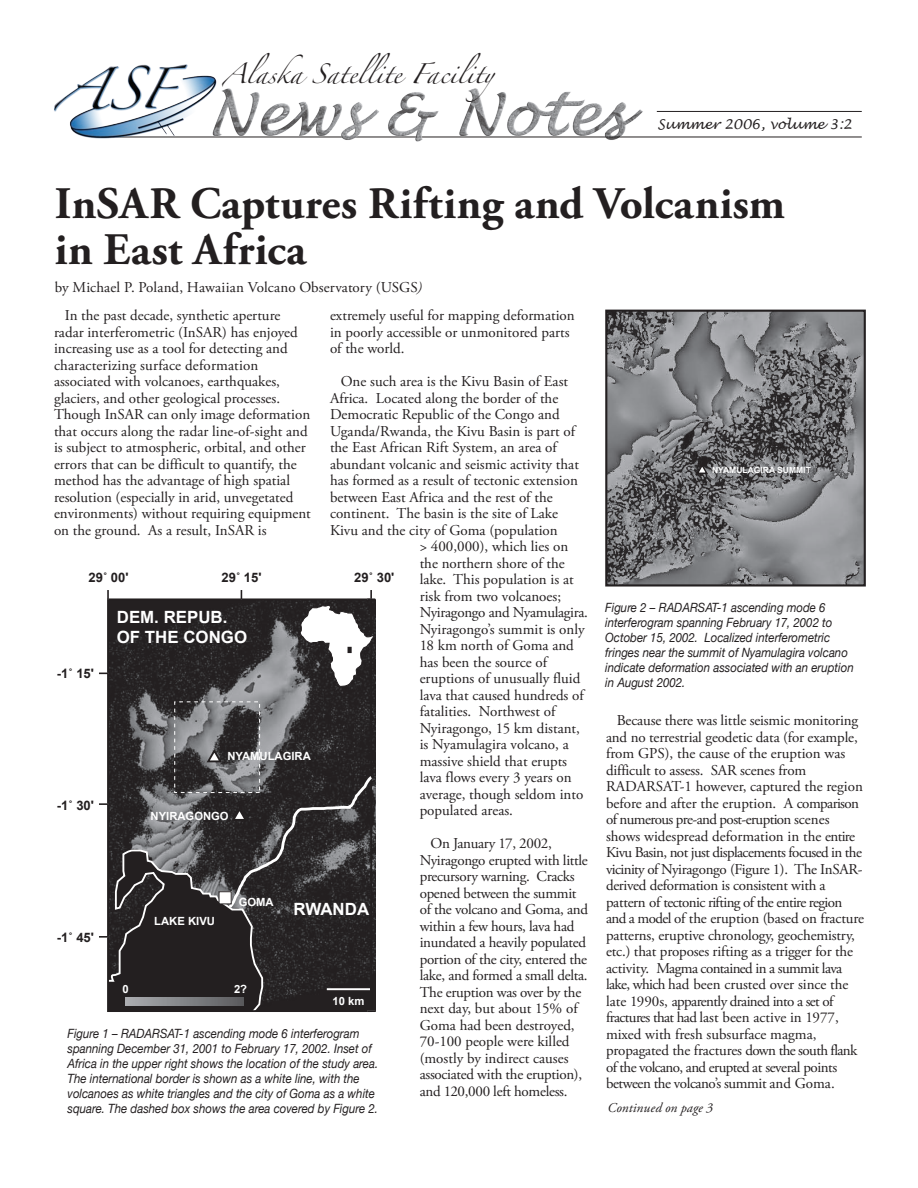
<style>
.page{position:relative;width:918px;height:1188px;background:#fff}
.page>*{position:absolute;margin:0;border:0;box-sizing:border-box;transform-origin:0 0}
.t1{font:700 45px/46px "Adobe Garamond Pro";letter-spacing:.01em;color:#231f20}
.t2{font:18px "Zapfino";color:#231f20}
.t3{font:700 16.95px/20.2px "Arial";color:#fff}
.t4{font:15px/16.5px "Adobe Garamond Pro";color:#231f20}
.t5{font:15px/16.5px "Adobe Garamond Pro";letter-spacing:-.02em;color:#231f20}
.t6{font:italic 13.5px "Lucida Handwriting";color:#231f20}
.t7{font:italic 13.5px "Adobe Garamond Pro";letter-spacing:.01em;color:#231f20}
.t8{font:700 13.05px "Arial";color:#231f20}
.t9{font:italic 12.75px/15px "Helvetica Neue";color:#231f20;scale:.9 1}
.t10{font:700 11.25px "Arial";color:#fff}
.t11{font:700 8.55px "Arial";color:#fff}
.t12{font:700 8.55px "Arial";color:#231f20}
.s1{font-style:italic}
</style>
<div class="page">
<hr style="left:101px;top:137px;width:761px;height:1px;background:#231f20">
<hr style="left:657px;top:111px;width:205px;height:1px;background:#231f20">
<img style="left:229px;top:88px;width:418px;height:54px">
<img style="left:54px;top:64px;width:175px;height:75px">
<div style="left:604px;top:306px;width:265px;height:283px;background:linear-gradient(to right,#fff,#fff)"></div>
<img style="left:608px;top:313px;width:255px;height:271px">
<div style="left:605px;top:310px;width:261px;height:277px;border:2px solid #231f20"></div>
<svg style="left:695px;top:462px;width:14px;height:13px"></svg>
<img style="left:110px;top:601px;width:265px;height:173px">
<svg style="left:107px;top:590px;width:2px;height:9px"></svg>
<svg style="left:205px;top:747px;width:19px;height:16px"></svg>
<div style="left:174px;top:701px;width:86px;height:92px;border:1px dashed #fff"></div>
<svg style="left:298px;top:590px;width:77px;height:97px"></svg>
<svg style="left:99px;top:774px;width:276px;height:238px;background:#403d3e"></svg>
<p class="t2" style="left:223px;top:66px;width:291px">Alaska Satellite Facility</p>
<p class="t6" style="left:657px;top:116px;width:196px">Summer 2006, volume 3:2</p>
<h1 class="t1" style="left:55px;top:181px;width:732px">InSAR Captures Rifting and Volcanism in East Africa</h1>
<p class="t4" style="left:55px;top:280px;width:369px">by Michael P. Poland, Hawaiian Volcano Observatory (USGS<span class="s1">)</span></p>
<p class="t4" style="left:54px;top:308px;width:258px;text-indent:11px">In the past decade, synthetic aperture radar interferometric (InSAR) has enjoyed increasing use as a tool for detecting and characterizing surface deformation associated with volcanoes, earthquakes, glaciers, and other geological processes.<br>Though InSAR can only image deformation that occurs along the radar line-of-sight and is subject to atmospheric, orbital, and other errors that can be difficult to quantify, the method has the advantage of high spatial resolution (especially in arid, unvegetated environments) without requiring equipment on the ground. As a result, InSAR is</p>
<p class="t4" style="left:330px;top:308px;width:246px">extremely useful for mapping deformation in poorly accessible or unmonitored parts of the world.</p>
<p class="t4" style="left:341px;top:374px;width:229px">One such area is the Kivu Basin of East</p>
<p class="t4" style="left:330px;top:390px;width:230px">Africa. Located along the border of the</p>
<p class="t4" style="left:330px;top:407px;width:231px">Democratic Republic of the Congo and</p>
<p class="t4" style="left:330px;top:423px;width:247px">Uganda/Rwanda, the Kivu Basin is part of</p>
<p class="t4" style="left:330px;top:440px;width:228px">the East African Rift System, an area of</p>
<p class="t4" style="left:330px;top:456px;width:250px">abundant volcanic and seismic activity that</p>
<p class="t4" style="left:330px;top:473px;width:249px">has formed as a result of tectonic extension</p>
<p class="t4" style="left:330px;top:489px;width:224px">between East Africa and the rest of the</p>
<p class="t4" style="left:330px;top:506px;width:230px">continent. The basin is the site of Lake</p>
<p class="t4" style="left:330px;top:522px;width:229px">Kivu and the city of Goma (population</p>
<p class="t4" style="left:420px;top:539px;width:150px">&gt; 400,000), which lies on</p>
<p class="t4" style="left:420px;top:555px;width:147px">the northern shore of the</p>
<p class="t4" style="left:420px;top:572px;width:156px">lake. This population is at</p>
<p class="t4" style="left:420px;top:588px;width:143px">risk from two volcanoes;</p>
<p class="t5" style="left:420px;top:605px;width:170px">Nyiragongo and Nyamulagira.</p>
<p class="t4" style="left:420px;top:621px;width:166px">Nyiragongo’s summit is only</p>
<p class="t4" style="left:420px;top:638px;width:156px">18 km north of Goma and</p>
<p class="t4" style="left:420px;top:654px;width:129px">has been the source of</p>
<p class="t4" style="left:420px;top:671px;width:162px">eruptions of unusually fluid</p>
<p class="t4" style="left:420px;top:687px;width:166px">lava that caused hundreds of</p>
<p class="t4" style="left:420px;top:704px;width:137px">fatalities. Northwest of</p>
<p class="t4" style="left:420px;top:720px;width:162px">Nyiragongo, 15 km distant,</p>
<p class="t4" style="left:420px;top:737px;width:151px">is Nyamulagira volcano, a</p>
<p class="t4" style="left:420px;top:753px;width:149px">massive shield that erupts</p>
<p class="t4" style="left:420px;top:770px;width:153px">lava flows every 3 years on</p>
<p class="t4" style="left:420px;top:786px;width:165px">average, though seldom into</p>
<p class="t4" style="left:420px;top:803px;width:95px">populated areas.</p>
<p class="t5" style="left:420px;top:836px;width:170px;text-indent:11px">On January 17, 2002,<br>Nyiragongo erupted with little precursory warning. Cracks opened between the summit of the volcano and Goma, and within a few hours, lava had inundated a heavily populated portion of the city, entered the lake, and formed a small delta.<br>The eruption was over by the next day, but about 15% of<br>Goma had been destroyed,<br>70-100 people were killed (mostly by indirect causes associated with the eruption), and 120,000 left homeless.</p>
<p class="t8" style="left:88px;top:570px;width:42px">29˚ 00'</p>
<p class="t8" style="left:221px;top:570px;width:42px">29˚ 15'</p>
<p class="t8" style="left:354px;top:570px;width:42px">29˚ 30'</p>
<p class="t3" style="left:117px;top:607px;width:132px">DEM. REPUB.<br>OF THE CONGO</p>
<p class="t8" style="left:57px;top:666px;width:39px">-1˚ 15'</p>
<p class="t12" style="left:538px;top:727px;width:35px">Figure 2</p>
<p class="t10" style="left:227px;top:750px;width:85px">NYAMULAGIRA</p>
<p class="t8" style="left:57px;top:798px;width:39px">-1˚ 30'</p>
<p class="t10" style="left:151px;top:809px;width:80px">NYIRAGONGO</p>
<p class="t10" style="left:239px;top:896px;width:37px">GOMA</p>
<p class="t3" style="left:294px;top:899px;width:77px">RWANDA</p>
<p class="t10" style="left:154px;top:914px;width:62px">LAKE KIVU</p>
<p class="t8" style="left:57px;top:930px;width:39px">-1˚ 45'</p>
<p class="t10" style="left:122px;top:983px;width:8px">0</p>
<p class="t10" style="left:234px;top:983px;width:15px">2?</p>
<p class="t9" style="left:68px;top:1026px;width:347px">Figure 1 – RADARSAT-1 ascending mode 6 interferogram spanning December 31, 2001 to February 17, 2002. Inset of Africa in the upper right shows the location of the study area.<br>The international border is shown as a white line, with the volcanoes as white triangles and the city of Goma as a white square. The dashed box shows the area covered by Figure 2.</p>
<p class="t10" style="left:332px;top:995px;width:33px">10 km</p>
<p class="t11" style="left:712px;top:464px;width:100px">NYAMULAGIRA SUMMIT</p>
<p class="t9" style="left:605px;top:599px;width:278px">Figure 2 – RADARSAT-1 ascending mode 6 interferogram spanning February 17, 2002 to October 15, 2002. Localized interferometric fringes near the summit of Nyamulagira volcano indicate deformation associated with an eruption in August 2002.</p>
<p class="t4" style="left:606px;top:713px;width:259px;text-indent:11px">Because there was little seismic monitoring and no terrestrial geodetic data (for example, from GPS), the cause of the eruption was difficult to assess. SAR scenes from RADARSAT‑1 however, captured the region before and after the eruption. A comparison of numerous pre-and post-eruption scenes shows widespread deformation in the entire Kivu Basin, not just displacements focused in the vicinity of Nyiragongo (Figure 1). The InSAR&shy;derived deformation is consistent with a pattern of tectonic rifting of the entire region and a model of the eruption (based on fracture patterns, eruptive chronology, geochemistry, etc.) that proposes rifting as a trigger for the activity. Magma contained in a summit lava lake, which had been crusted over since the late 1990s, apparently drained into a set of fractures that had last been active in 1977, mixed with fresh subsurface magma, propagated the fractures down the south flank of the volcano, and erupted at several points between the volcano’s summit and Goma.</p>
<p class="t7" style="left:608px;top:1100px;width:107px">Continued on page 3</p>
</div>
